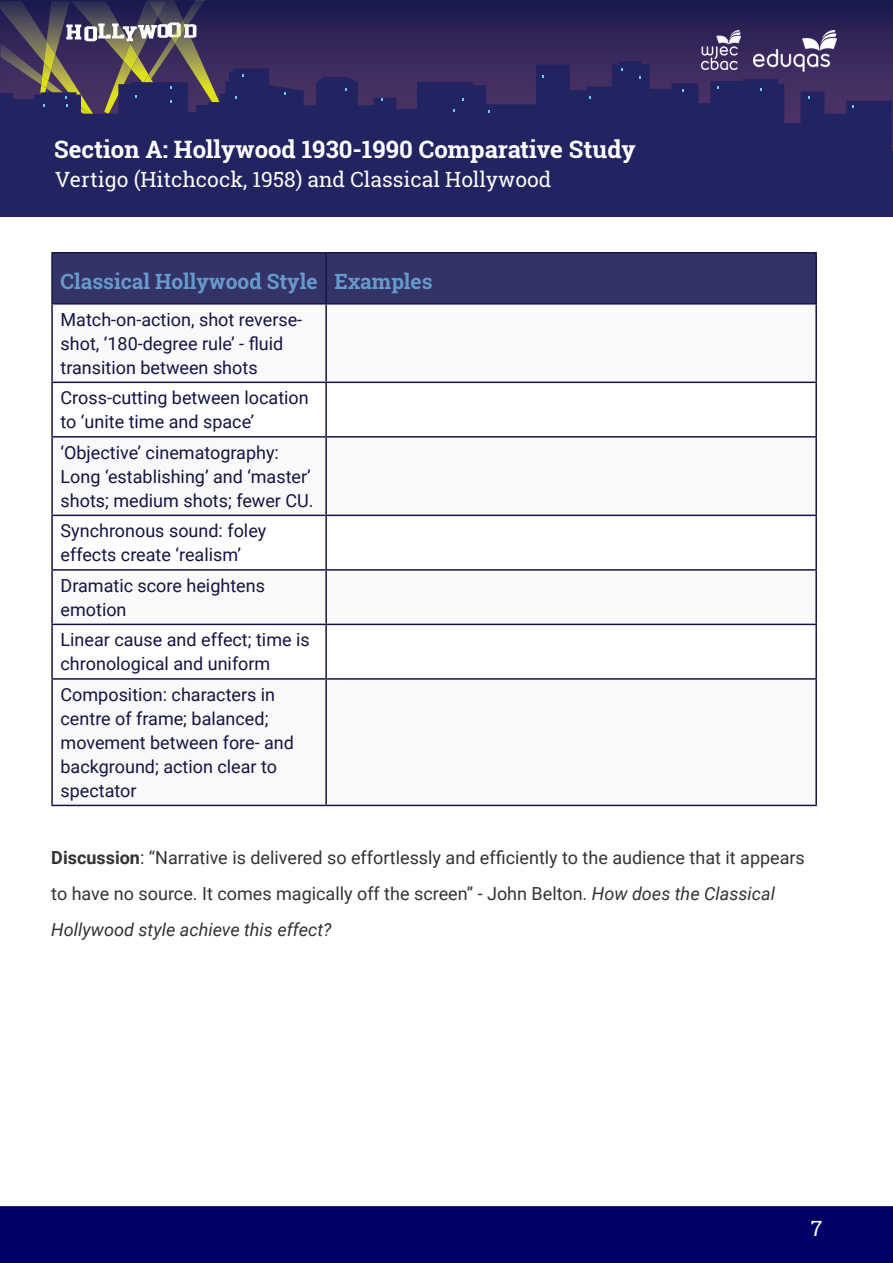
<style>
.page{position:relative;width:893px;height:1263px;background:#fff}
.page>*{position:absolute;margin:0;border:0;box-sizing:border-box;transform-origin:0 0}
.t1{font:700 24px "Roboto Slab";color:#fff}
.t2{font:21px "Roboto Slab";color:#f9f9f9}
.table_header{font:700 21px "Roboto Slab";color:#69c}
.t3{font:21px "Roboto Slab";color:#fff}
.Table_body{font:18px/24px "Roboto";color:#131543}
.Paragraph_text{font:18px/36px "Roboto";color:#333}
.s1{font-weight:700}
.s2{font-style:italic}
</style>
<div class="page">
<svg style="left:0;top:0;width:893px;height:152px;background:#2a2055"></svg>
<img style="left:93px;top:1px;width:28px;height:60px">
<img style="left:205px;top:0;width:15px;height:61px">
<img style="left:0;top:1px;width:93px;height:42px">
<img style="left:44px;top:41px;width:11px;height:2px">
<img style="left:121px;top:0;width:84px;height:61px">
<img style="left:172px;top:20px;width:13px;height:24px">
<img style="left:0;top:43px;width:97px;height:18px">
<svg style="left:66px;top:22px;width:130px;height:19px"></svg>
<svg style="left:0;top:61px;width:892px;height:91px;background:#302b60"></svg>
<div style="left:0;top:152px;width:893px;height:65px;background:#222361"></div>
<div style="left:0;top:94px;width:13px;height:36px;background:#222361"></div>
<div style="left:13px;top:100px;width:27px;height:26px;background:#222361"></div>
<div style="left:183px;top:113px;width:27px;height:16px;background:#222361"></div>
<div style="left:196px;top:105px;width:28px;height:16px;background:#222361"></div>
<div style="left:0;top:1206px;width:893px;height:57px;background:#006"></div>
<img style="left:702px;top:30px;width:38px;height:39px">
<img style="left:753px;top:30px;width:83px;height:43px">
<div style="left:53px;top:254px;width:762px;height:49px;background:#336"></div>
<svg style="left:53px;top:383px;width:762px;height:243px"></svg>
<hr style="left:51px;top:252px;width:275px;height:2px;background:#131543">
<hr style="left:51px;top:253px;width:2px;height:50px;background:#131543">
<hr style="left:51px;top:303px;width:275px;height:2px;background:#131543">
<hr style="left:326px;top:252px;width:491px;height:2px;background:#131543">
<hr style="left:325px;top:253px;width:2px;height:50px;background:#131543">
<hr style="left:815px;top:253px;width:2px;height:50px;background:#131543">
<hr style="left:326px;top:303px;width:491px;height:2px;background:#131543">
<hr style="left:51px;top:305px;width:2px;height:77px;background:#131543">
<hr style="left:51px;top:382px;width:275px;height:1px;background:#131543">
<hr style="left:51px;top:383px;width:2px;height:53px;background:#131543">
<hr style="left:51px;top:436px;width:275px;height:2px;background:#131543">
<hr style="left:51px;top:438px;width:2px;height:77px;background:#131543">
<hr style="left:51px;top:515px;width:275px;height:1px;background:#131543">
<hr style="left:51px;top:516px;width:2px;height:53px;background:#131543">
<hr style="left:51px;top:569px;width:275px;height:2px;background:#131543">
<hr style="left:51px;top:571px;width:2px;height:53px;background:#131543">
<hr style="left:51px;top:624px;width:275px;height:1px;background:#131543">
<hr style="left:51px;top:625px;width:2px;height:53px;background:#131543">
<hr style="left:51px;top:678px;width:275px;height:2px;background:#131543">
<hr style="left:51px;top:680px;width:2px;height:125px;background:#131543">
<hr style="left:51px;top:805px;width:275px;height:1px;background:#131543">
<hr style="left:325px;top:305px;width:2px;height:77px;background:#131543">
<hr style="left:815px;top:305px;width:2px;height:77px;background:#131543">
<hr style="left:326px;top:382px;width:491px;height:1px;background:#131543">
<hr style="left:325px;top:383px;width:2px;height:53px;background:#131543">
<hr style="left:815px;top:383px;width:2px;height:53px;background:#131543">
<hr style="left:326px;top:436px;width:491px;height:2px;background:#131543">
<hr style="left:325px;top:438px;width:2px;height:77px;background:#131543">
<hr style="left:815px;top:438px;width:2px;height:77px;background:#131543">
<hr style="left:326px;top:515px;width:491px;height:1px;background:#131543">
<hr style="left:325px;top:516px;width:2px;height:53px;background:#131543">
<hr style="left:815px;top:516px;width:2px;height:53px;background:#131543">
<hr style="left:326px;top:569px;width:491px;height:2px;background:#131543">
<hr style="left:325px;top:571px;width:2px;height:53px;background:#131543">
<hr style="left:815px;top:571px;width:2px;height:53px;background:#131543">
<hr style="left:326px;top:624px;width:491px;height:1px;background:#131543">
<hr style="left:325px;top:625px;width:2px;height:53px;background:#131543">
<hr style="left:815px;top:625px;width:2px;height:53px;background:#131543">
<hr style="left:326px;top:678px;width:491px;height:2px;background:#131543">
<hr style="left:325px;top:680px;width:2px;height:125px;background:#131543">
<hr style="left:815px;top:680px;width:2px;height:125px;background:#131543">
<hr style="left:326px;top:805px;width:491px;height:1px;background:#131543">
<h1 class="t1" style="left:54px;top:133px;width:583px">Section A: Hollywood 1930-1990 Comparative Study</h1>
<p class="t2" style="left:55px;top:165px;width:498px">Vertigo (Hitchcock, 1958) and Classical Hollywood</p>
<p class="table_header" style="left:61px;top:267px;width:259px">Classical Hollywood Style</p>
<p class="table_header" style="left:335px;top:267px;width:99px">Examples</p>
<p class="Table_body" style="left:61px;top:307px;width:243px">Match-on-action, shot reverse&shy;shot, ‘180-degree rule’ - fluid transition between shots</p>
<p class="Table_body" style="left:61px;top:385px;width:250px">Cross-cutting between location to ‘unite time and space’</p>
<p class="Table_body" style="left:61px;top:440px;width:255px">‘Objective’ cinematography:<br>Long ‘establishing’ and ‘master’ shots; medium shots; fewer CU.</p>
<p class="Table_body" style="left:61px;top:518px;width:207px">Synchronous sound: foley effects create ‘realism’</p>
<p class="Table_body" style="left:61px;top:573px;width:206px">Dramatic score heightens emotion</p>
<p class="Table_body" style="left:61px;top:627px;width:251px">Linear cause and effect; time is chronological and uniform</p>
<p class="Table_body" style="left:61px;top:682px;width:235px">Composition: characters in centre of frame; balanced; movement between fore- and background; action clear to spectator</p>
<p class="Paragraph_text" style="left:51px;top:839px;width:755px"><span class="s1">Discussion</span>: “Narrative is delivered so effortlessly and efficiently to the audience that it appears to have no source. It comes magically off the screen” - John Belton. <span class="s2">How does the Classical<br>Hollywood style achieve this effect?</span></p>
<p class="t3" style="left:811px;top:1214px;width:13px">7</p>
</div>
